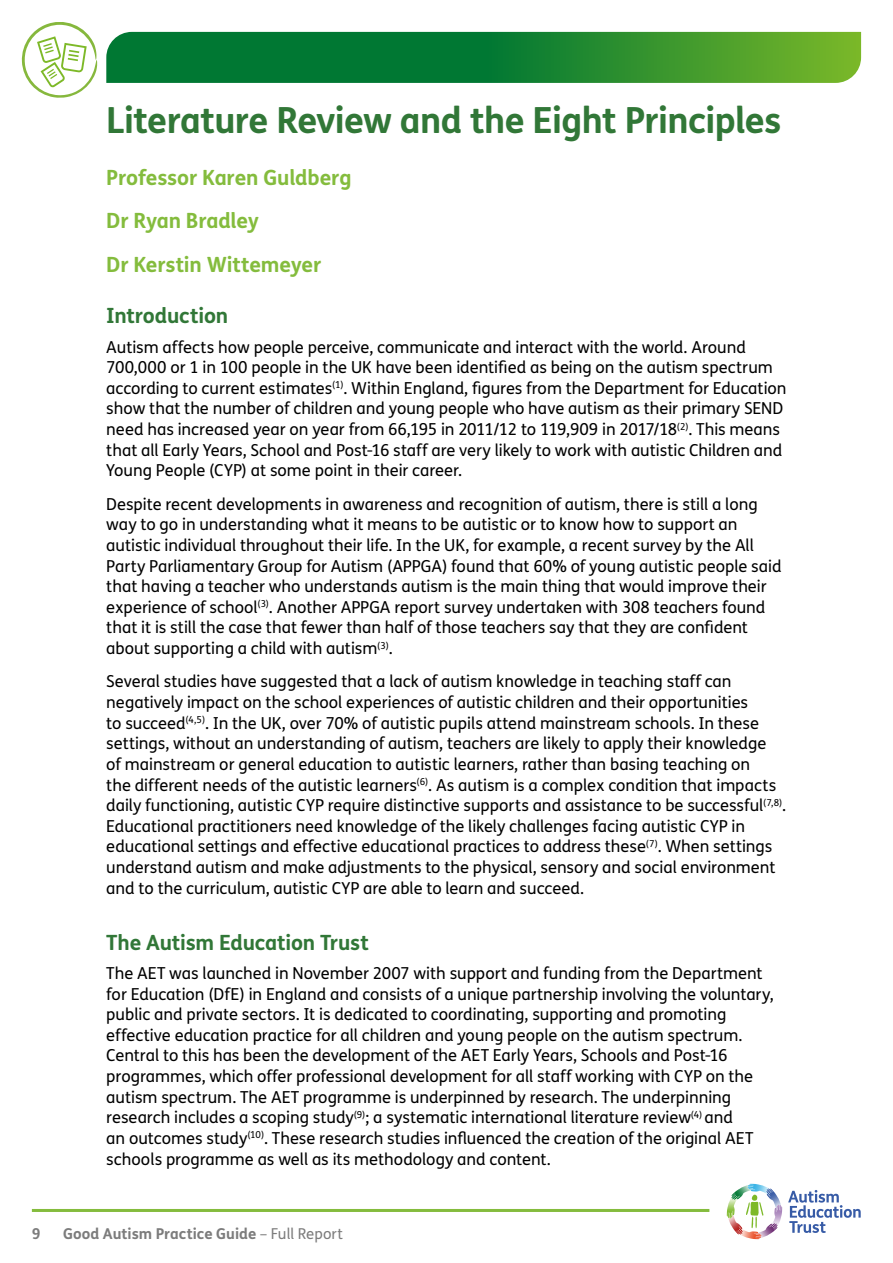
<style>
.page{position:relative;width:893px;height:1263px;background:#fff}
.page>*{position:absolute;margin:0;border:0;box-sizing:border-box;transform-origin:0 0}
.t1{font:700 36px "FS Me";letter-spacing:-.02em;color:#317737}
.t2{font:700 21px/43.2px "FS Me";letter-spacing:-.01em;color:#84bc3d}
.t3{font:700 21px "FS Me";letter-spacing:-.01em;color:#317737}
.t4{font:16.5px/20.7px "FS Me";color:#000}
.t5{font:700 15px "FS Me";color:#7c7c7c}
.s1{font-weight:400}
</style>
<div class="page">
<svg style="left:788px;top:1190px;width:73px;height:43px"></svg>
<svg style="left:727px;top:1184px;width:52px;height:55px"></svg>
<hr style="left:32px;top:1209px;width:677px;height:3px;background:#84bc3d">
<svg style="left:106px;top:32px;width:755px;height:51px;background:#208832"></svg>
<svg style="left:22px;top:22px;width:75px;height:76px"></svg>
<h1 class="t1" style="left:106px;top:93px;width:677px">Literature Review and the Eight Principles</h1>
<p class="t2" style="left:106px;top:155px;width:247px">Professor Karen Guldberg<br>Dr Ryan Bradley<br>Dr Kerstin Wittemeyer</p>
<p class="t3" style="left:106px;top:300px;width:123px">Introduction</p>
<p class="t4" style="left:106px;top:336px;width:682px">Autism affects how people perceive, communicate and interact with the world. Around 700,000 or 1 in 100 people in the UK have been identified as being on the autism spectrum according to current estimates<sup>(1)</sup>. Within England, figures from the Department for Education show that the number of children and young people who have autism as their primary SEND need has increased year on year from 66,195 in 2011/12 to 119,909 in 2017/18<sup>(2)</sup>. This means that all Early Years, School and Post-16 staff are very likely to work with autistic Children and Young People (CYP) at some point in their career.</p>
<p class="t4" style="left:106px;top:493px;width:677px">Despite recent developments in awareness and recognition of autism, there is still a long way to go in understanding what it means to be autistic or to know how to support an autistic individual throughout their life. In the UK, for example, a recent survey by the All Party Parliamentary Group for Autism (APPGA) found that 60% of young autistic people said that having a teacher who understands autism is the main thing that would improve their experience of school<sup>(3)</sup>. Another APPGA report survey undertaken with 308 teachers found that it is still the case that fewer than half of those teachers say that they are confident about supporting a child with autism<sup>(3)</sup>.</p>
<p class="t4" style="left:106px;top:671px;width:681px">Several studies have suggested that a lack of autism knowledge in teaching staff can negatively impact on the school experiences of autistic children and their opportunities<br>to succeed<sup>(4,5)</sup>. In the UK, over 70% of autistic pupils attend mainstream schools. In these settings, without an understanding of autism, teachers are likely to apply their knowledge<br>of mainstream or general education to autistic learners, rather than basing teaching on<br>the different needs of the autistic learners<sup>(6)</sup>. As autism is a complex condition that impacts daily functioning, autistic CYP require distinctive supports and assistance to be successful<sup>(7,8)</sup>.<br>Educational practitioners need knowledge of the likely challenges facing autistic CYP in educational settings and effective educational practices to address these<sup>(7)</sup>. When settings understand autism and make adjustments to the physical, sensory and social environment and to the curriculum, autistic CYP are able to learn and succeed.</p>
<p class="t3" style="left:106px;top:926px;width:264px">The Autism Education Trust</p>
<p class="t4" style="left:106px;top:962px;width:669px">The AET was launched in November 2007 with support and funding from the Department for Education (DfE) in England and consists of a unique partnership involving the voluntary, public and private sectors. It is dedicated to coordinating, supporting and promoting effective education practice for all children and young people on the autism spectrum.<br>Central to this has been the development of the AET Early Years, Schools and Post-16 programmes, which offer professional development for all staff working with CYP on the autism spectrum. The AET programme is underpinned by research. The underpinning research includes a scoping study<sup>(9)</sup>; a systematic international literature review<sup>(4)</sup> and<br>an outcomes study<sup>(10)</sup>. These research studies influenced the creation of the original AET schools programme as well as its methodology and content.</p>
<p class="t5" style="left:32px;top:1222px;width:10px">9</p>
<p class="t5" style="left:63px;top:1222px;width:281px">Good Autism Practice Guide <span class="s1">– Full Report</span></p>
</div>
